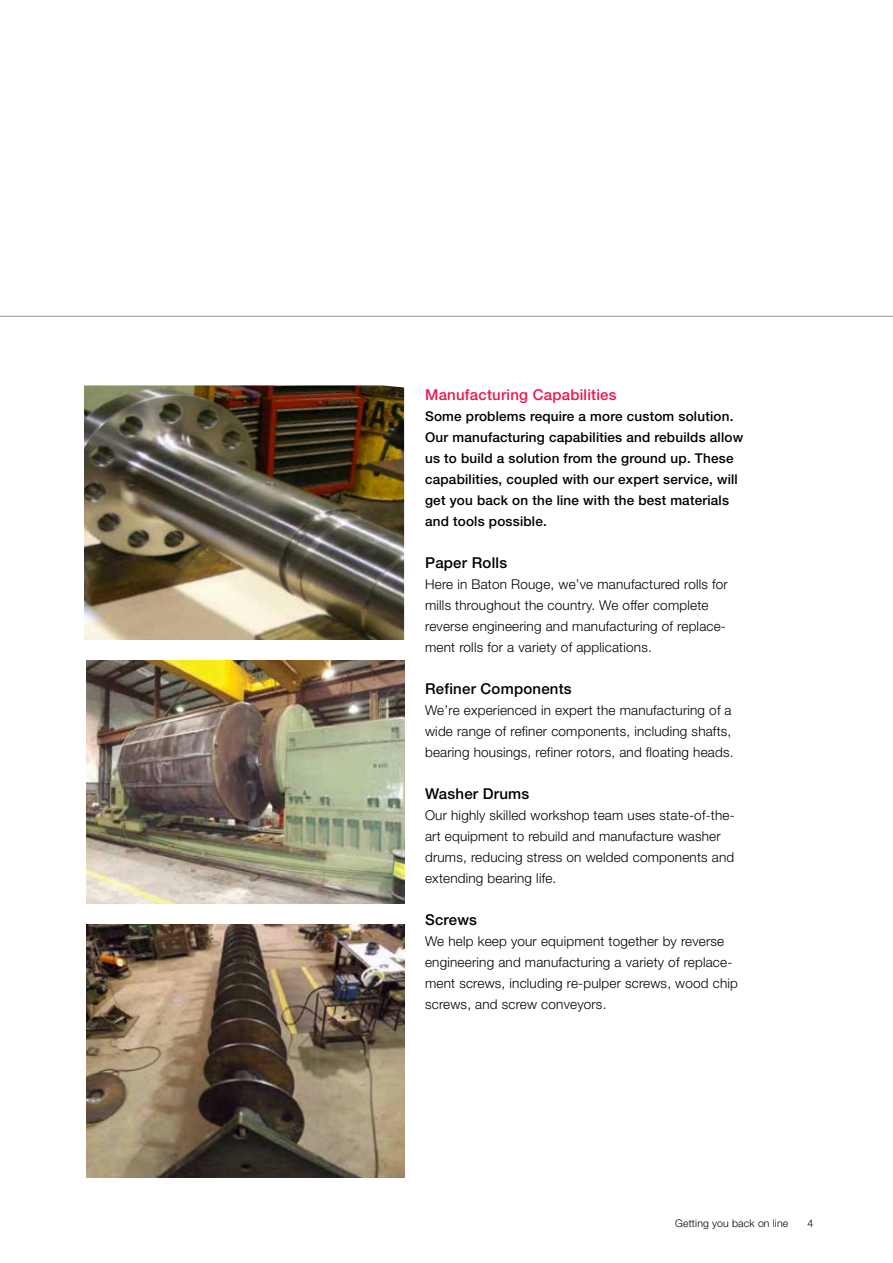
<style>
.page{position:relative;width:893px;height:1263px;background:#fff}
.page>*{position:absolute;margin:0;border:0;box-sizing:border-box;transform-origin:0 0}
.t1{font:500 15px "Helvetica Neue LT Std";letter-spacing:.015em;color:#000}
.t2{font:500 15px "Helvetica Neue LT Std";letter-spacing:.015em;color:#ed1651}
.t3{font:300 13.5px/21px "Helvetica Neue LT";letter-spacing:.015em;color:#000}
.t4{font:500 13.5px/21px "Helvetica Neue LT Std";letter-spacing:.015em;color:#000}
.t5{font:300 10.5px "Helvetica Neue LT";letter-spacing:.015em;color:#000}
</style>
<div class="page">
<img style="left:86px;top:924px;width:318px;height:254px">
<img style="left:86px;top:660px;width:318px;height:244px">
<img style="left:84px;top:385px;width:320px;height:255px">
<hr style="left:0;top:316px;width:893px;height:1px;background:#8d9aa8">
<p class="t2" style="left:425px;top:385px;width:193px">Manufacturing Capabilities</p>
<p class="t4" style="left:425px;top:405px;width:320px">Some problems require a more custom solution.<br>Our manufacturing capabilities and rebuilds allow us to build a solution from the ground up. These capabilities, coupled with our expert service, will get you back on the line with the best materials and tools possible.</p>
<p class="t1" style="left:425px;top:553px;width:84px">Paper Rolls</p>
<p class="t3" style="left:425px;top:573px;width:304px">Here in Baton Rouge, we’ve manufactured rolls for mills throughout the country. We offer complete reverse engineering and manufacturing of replace&shy;ment rolls for a variety of applications.</p>
<p class="t1" style="left:425px;top:679px;width:148px">Refiner Components</p>
<p class="t3" style="left:425px;top:699px;width:310px">We’re experienced in expert the manufacturing of a wide range of refiner components, including shafts, bearing housings, refiner rotors, and floating heads.</p>
<p class="t1" style="left:425px;top:784px;width:106px">Washer Drums</p>
<p class="t3" style="left:425px;top:804px;width:311px">Our highly skilled workshop team uses state-of-the&shy;art equipment to rebuild and manufacture washer drums, reducing stress on welded components and extending bearing life.</p>
<p class="t1" style="left:425px;top:910px;width:53px">Screws</p>
<p class="t3" style="left:425px;top:930px;width:314px">We help keep your equipment together by reverse engineering and manufacturing a variety of replace&shy;ment screws, including re-pulper screws, wood chip screws, and screw conveyors.</p>
<p class="t5" style="left:675px;top:1217px;width:115px">Getting you back on line</p>
<p class="t5" style="left:808px;top:1217px;width:7px">4</p>
</div>
